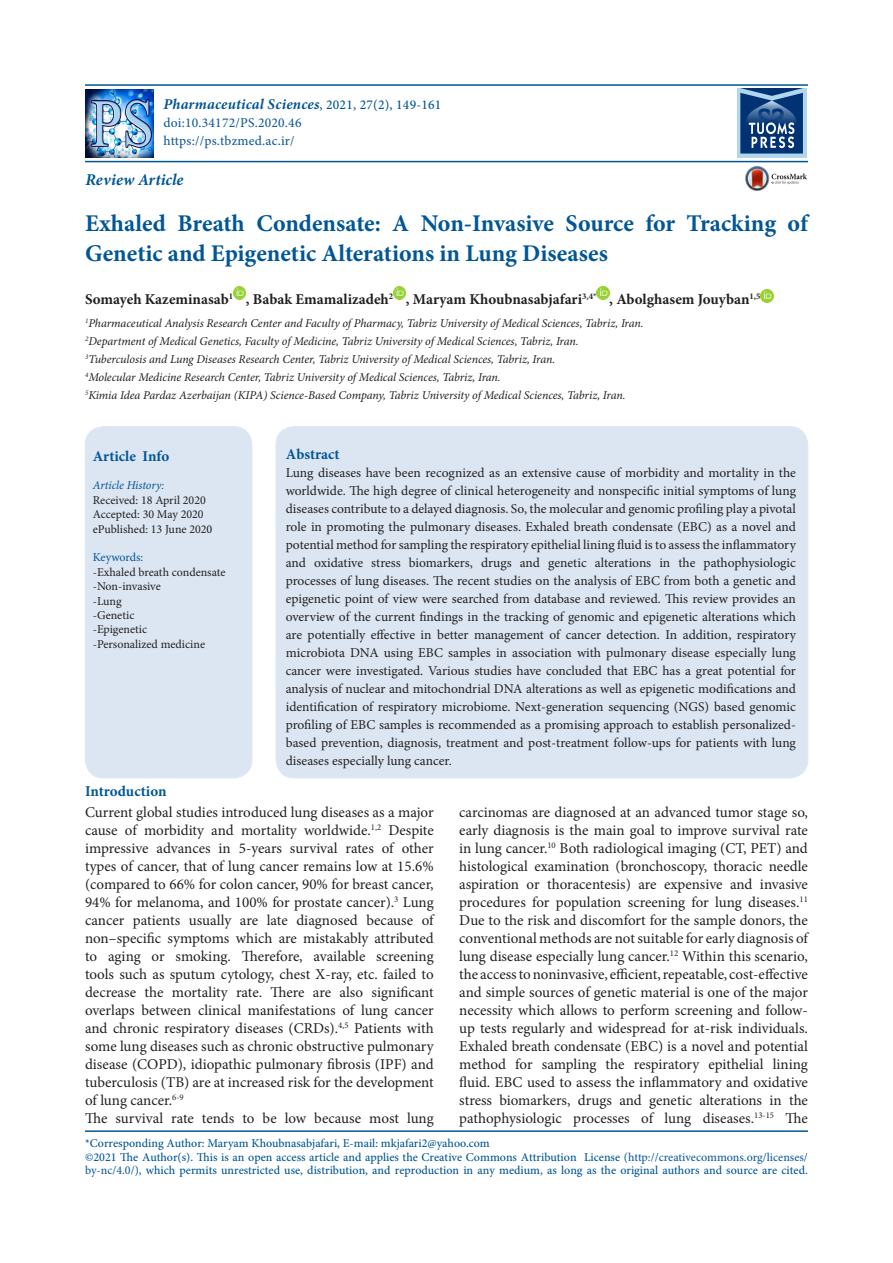
<style>
.page{position:relative;width:893px;height:1263px;background:#fff}
.page>*{position:absolute;margin:0;border:0;box-sizing:border-box;transform-origin:0 0}
.t1{font:700 24px/30px "Minion Pro";color:#005696}
.t2{font:italic 700 16.5px "Minion Pro";letter-spacing:.005em;color:#005696}
.HTML_Preformatted{font:15px/18px "Minion Pro";letter-spacing:-.005em;color:#231f20;text-align:justify}
.t3{font:700 15px "Minion Pro";color:#231f20}
.t4{font:italic 700 15px "Minion Pro";letter-spacing:.015em;color:#005696}
.t5{font:700 15px "Minion Pro";color:#005696}
.t6{font:13.5px/18px "Minion Pro";color:#231f20;text-align:justify}
.t7{font:500 13.5px/18px "Minion Pro";letter-spacing:.015em;color:#175d9e}
.t8{font:italic 12px/18px "Minion Pro";letter-spacing:-.005em;color:#231f20}
.t9{font:500 12px/13.5px "Minion Pro";color:#005696}
.t10{font:12px/14.4px "Minion Pro";color:#231f20}
.t11{font:italic 12px "Minion Pro";letter-spacing:-.01em;color:#005696}
.t12{font:12px "Minion Pro";letter-spacing:-.01em;color:#005696}
.s1{font-weight:500;font-style:normal;font-size:13.5px}
.s2{font-weight:500}
.s3{color:#175d9e}
</style>
<div class="page">
<hr style="left:85px;top:84px;width:723px;height:2px;background:#005696">
<hr style="left:85px;top:1130px;width:723px;height:2px;background:#005696">
<svg style="left:233px;top:287px;width:13px;height:12px"></svg>
<svg style="left:393px;top:287px;width:13px;height:12px"></svg>
<svg style="left:597px;top:287px;width:12px;height:12px"></svg>
<svg style="left:761px;top:289px;width:12px;height:13px"></svg>
<img style="left:746px;top:167px;width:60px;height:23px">
<hr style="left:85px;top:161px;width:723px;height:1px;background:#005696">
<div style="left:276px;top:427px;width:531px;height:350px;background:#dce6f2;border-radius:18px"></div>
<div style="left:86px;top:427px;width:165px;height:350px;background:#dce6f2;border-radius:18px"></div>
<div style="left:86px;top:427px;width:165px;height:350px;border:1px solid #dce6f2;border-radius:18px"></div>
<img style="left:85px;top:89px;width:68px;height:68px">
<img style="left:737px;top:89px;width:69px;height:68px">
<p class="t4" style="left:163px;top:94px;width:279px">Pharmaceutical Sciences<span class="s1">, 2021, 27(2), 149-161</span></p>
<p class="t7" style="left:163px;top:114px;width:140px">doi:10.34172/PS.2020.46 https://ps.tbzmed.ac.ir/</p>
<p class="t2" style="left:86px;top:168px;width:99px">Review Article</p>
<h1 class="t1" style="left:85px;top:208px;width:724px">Exhaled Breath Condensate: A Non-Invasive Source for Tracking of<br>Genetic and Epigenetic Alterations in Lung Diseases</h1>
<p class="t3" style="left:85px;top:289px;width:677px">Somayeh Kazeminasab<sup>1</sup> , Babak Emamalizadeh<sup>2</sup> , Maryam Khoubnasabjafari<sup>3,4*</sup> , Abolghasem Jouyban<sup>1,5</sup></p>
<p class="t8" style="left:85px;top:314px;width:560px"><sup>1</sup>Pharmaceutical Analysis Research Center and Faculty of Pharmacy, Tabriz University of Medical Sciences, Tabriz, Iran.<br><sup>2</sup>Department of Medical Genetics, Faculty of Medicine, Tabriz University of Medical Sciences, Tabriz, Iran.<br><sup>3</sup>Tuberculosis and Lung Diseases Research Center, Tabriz University of Medical Sciences, Tabriz, Iran.<br><sup>4</sup>Molecular Medicine Research Center, Tabriz University of Medical Sciences, Tabriz, Iran.<br><sup>5</sup>Kimia Idea Pardaz Azerbaijan (KIPA) Science-Based Company, Tabriz University of Medical Sciences, Tabriz, Iran.</p>
<p class="t5" style="left:93px;top:445px;width:78px">Article Info</p>
<p class="t11" style="left:93px;top:477px;width:73px">Article History:</p>
<p class="t10" style="left:93px;top:493px;width:121px">Received: 18 April 2020<br>Accepted: 30 May 2020 ePublished: 13 June 202<span class="s2">0</span></p>
<p class="t12" style="left:93px;top:549px;width:52px">Keywords:</p>
<p class="t10" style="left:93px;top:565px;width:134px">-Exhaled breath condensate -Non-invasive<br>-Lung<br>-Genetic<br>-Epigenetic<br>-Personalized medicine</p>
<p class="t5" style="left:286px;top:444px;width:55px">Abstract</p>
<p class="t6" style="left:286px;top:464px;width:512px">Lung diseases have been recognized as an extensive cause of morbidity and mortality in the worldwide. The high degree of clinical heterogeneity and nonspecific initial symptoms of lung diseases contribute to a delayed diagnosis. So, the molecular and genomic profiling play a pivotal role in promoting the pulmonary diseases. Exhaled breath condensate (EBC) as a novel and potential method for sampling the respiratory epithelial lining fluid is to assess the inflammatory and oxidative stress biomarkers, drugs and genetic alterations in the pathophysiologic processes of lung diseases. The recent studies on the analysis of EBC from both a genetic and epigenetic point of view were searched from database and reviewed. This review provides an overview of the current findings in the tracking of genomic and epigenetic alterations which are potentially effective in better management of cancer detection. In addition, respiratory microbiota DNA using EBC samples in association with pulmonary disease especially lung cancer were investigated. Various studies have concluded that EBC has a great potential for analysis of nuclear and mitochondrial DNA alterations as well as epigenetic modifications and identification of respiratory microbiome. Next-generation sequencing (NGS) based genomic profiling of EBC samples is recommended as a promising approach to establish personalized&shy;based prevention, diagnosis, treatment and post-treatment follow-ups for patients with lung diseases especially lung cancer.</p>
<p class="t5" style="left:85px;top:780px;width:83px">Introduction</p>
<p class="HTML_Preformatted" style="left:85px;top:803px;width:350px">Current global studies introduced lung diseases as a major cause of morbidity and mortality worldwide.<sup>1,2</sup> Despite impressive advances in 5-years survival rates of other types of cancer, that of lung cancer remains low at 15.6% (compared to 66% for colon cancer, 90% for breast cancer, 94% for melanoma, and 100% for prostate cancer).<sup>3</sup> Lung cancer patients usually are late diagnosed because of non–specific symptoms which are mistakably attributed to aging or smoking. Therefore, available screening tools such as sputum cytology, chest X-ray, etc. failed to decrease the mortality rate. There are also significant overlaps between clinical manifestations of lung cancer and chronic respiratory diseases (CRDs).<sup>4,5</sup> Patients with some lung diseases such as chronic obstructive pulmonary disease (COPD), idiopathic pulmonary fibrosis (IPF) and tuberculosis (TB) are at increased risk for the development of lung cancer.<sup>6-9</sup></p>
<p class="HTML_Preformatted" style="left:85px;top:1109px;width:350px">The survival rate tends to be low because most lung</p>
<p class="HTML_Preformatted" style="left:459px;top:803px;width:350px">carcinomas are diagnosed at an advanced tumor stage so, early diagnosis is the main goal to improve survival rate in lung cancer.<sup>10</sup> Both radiological imaging (CT, PET) and histological examination (bronchoscopy, thoracic needle aspiration or thoracentesis) are expensive and invasive procedures for population screening for lung diseases.<sup>11<br></sup>Due to the risk and discomfort for the sample donors, the conventional methods are not suitable for early diagnosis of lung disease especially lung cancer.<sup>12</sup> Within this scenario, the access to noninvasive, efficient, repeatable, cost-effective and simple sources of genetic material is one of the major necessity which allows to perform screening and follow&shy;up tests regularly and widespread for at-risk individuals.</p>
<p class="HTML_Preformatted" style="left:459px;top:1037px;width:350px">Exhaled breath condensate (EBC) is a novel and potential method for sampling the respiratory epithelial lining fluid. EBC used to assess the inflammatory and oxidative stress biomarkers, drugs and genetic alterations in the pathophysiologic processes of lung diseases.<sup>13-15</sup> The</p>
<p class="t9" style="left:85px;top:1137px;width:724px">*Corresponding Author: Maryam Khoubnasabjafari, E-mail: mkjafari2@yahoo.com<br>©2021 The Author(s). This is an open access article and applies the Creative Commons Attribution License (<span class="s3">http://creativecommons.org/licenses/ by-nc/4.0/</span>), which permits unrestricted use, distribution, and reproduction in any medium, as long as the original authors and source are cited.</p>
</div>
